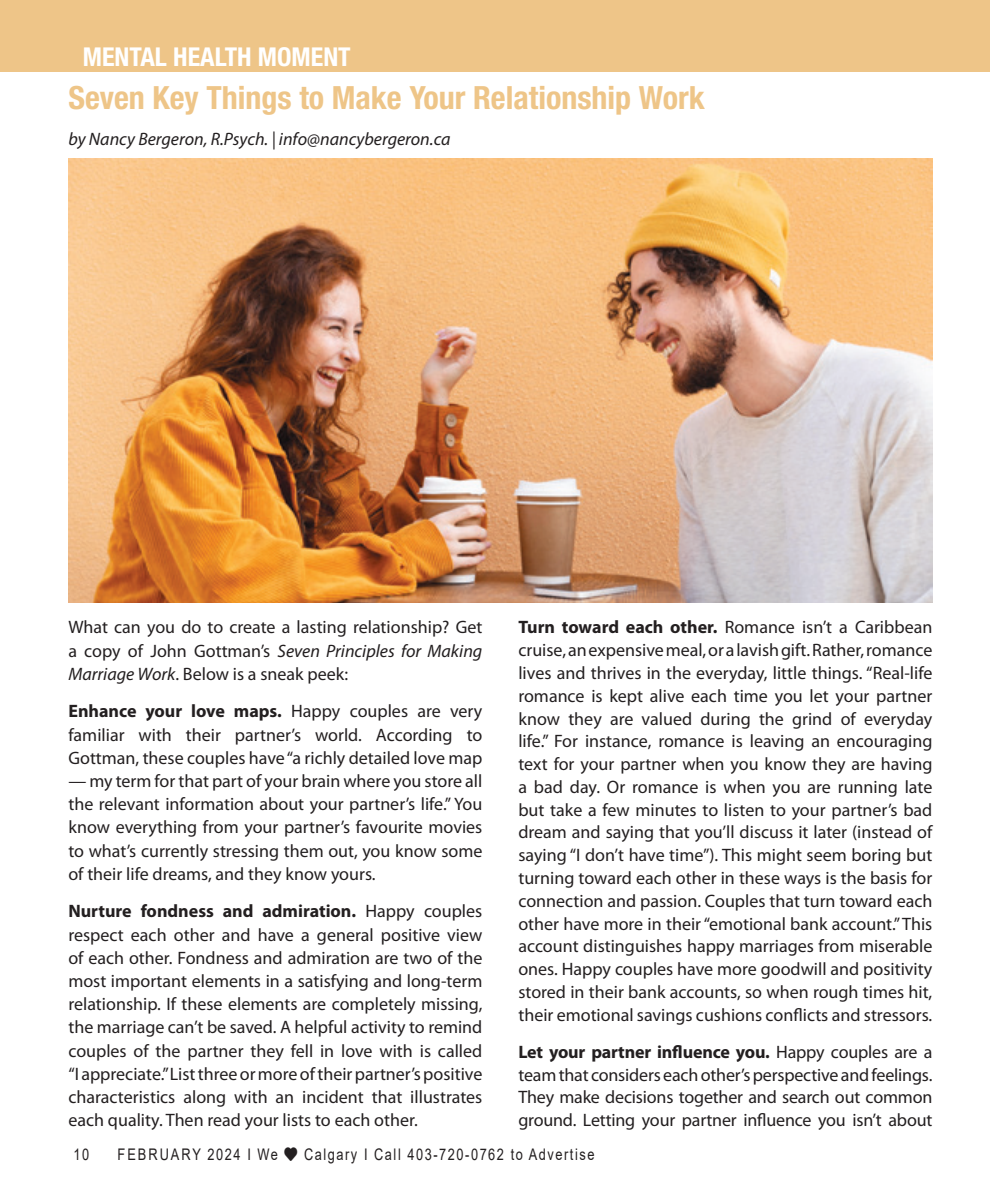
<style>
.page{position:relative;width:990px;height:1188px;background:#fff}
.page>*{position:absolute;margin:0;border:0;box-sizing:border-box;transform-origin:0 0}
.In_Around_title{font:700 condensed 32px "Helvetica Neue LT Std";color:#eec588}
.t1{font:700 condensed 26px "Helvetica Neue LT Std";color:#fff}
.Body_text{font:18px/22.8px "Myriad Pro";color:#231f20;text-align:justify}
.Body_text-2{font:italic 18px "Myriad Pro";color:#231f20}
.t2{font:16px "Arial";letter-spacing:.12em;color:#231f20;scale:.8 1}
.s1{font-style:italic}
.s2{font-weight:700}
</style>
<div class="page">
<div style="left:0;top:0;width:990px;height:72px;background:#eec588"></div>
<img style="left:68px;top:158px;width:864px;height:445px">
<p class="t1" style="left:83px;top:41px;width:270px">MENTAL HEALTH MOMENT</p>
<p class="In_Around_title" style="left:68px;top:78px;width:638px">Seven Key Things to Make Your Relationship Work</p>
<p class="Body_text-2" style="left:68px;top:128px;width:384px">by Nancy Bergeron, R.Psych. | info@nancybergeron.ca</p>
<p class="Body_text" style="left:68px;top:616px;width:415px">What can you do to create a lasting relationship? Get a copy of John Gottman’s <span class="s1">Seven Principles for Making Marriage Work</span>. Below is a sneak peek:</p>
<p class="Body_text" style="left:68px;top:699px;width:416px"><span class="s2">Enhance your love maps.</span> Happy couples are very familiar with their partner’s world. According to Gottman, these couples have “a richly detailed love map</p>
<p class="Body_text" style="left:68px;top:769px;width:415px">— my term for that part of your brain where you store all the relevant information about your partner’s life.” You know everything from your partner’s favourite movies to what’s currently stressing them out, you know some of their life dreams, and they know yours.</p>
<p class="Body_text" style="left:68px;top:899px;width:416px"><span class="s2">Nurture fondness and admiration.</span> Happy couples respect each other and have a general positive view of each other. Fondness and admiration are two of the most important elements in a satisfying and long-term relationship. If these elements are completely missing, the marriage can’t be saved. A helpful activity to remind couples of the partner they fell in love with is called “I appreciate.” List three or more of their partner’s positive characteristics along with an incident that illustrates each quality. Then read your lists to each other.</p>
<p class="Body_text" style="left:518px;top:616px;width:416px"><span class="s2">Turn toward each other.</span> Romance isn’t a Caribbean cruise, an expensive meal, or a lavish gift. Rather, romance lives and thrives in the everyday, little things. “Real-life romance is kept alive each time you let your partner know they are valued during the grind of everyday life.” For instance, romance is leaving an encouraging text for your partner when you know they are having a bad day. Or romance is when you are running late but take a few minutes to listen to your partner’s bad dream and saying that you’ll discuss it later (instead of saying “I don’t have time”). This might seem boring but turning toward each other in these ways is the basis for connection and passion. Couples that turn toward each other have more in their “emotional bank account.” This account distinguishes happy marriages from miserable ones. Happy couples have more goodwill and positivity stored in their bank accounts, so when rough times hit, their emotional savings cushions conflicts and stressors.</p>
<p class="Body_text" style="left:518px;top:1040px;width:416px"><span class="s2">Let your partner influence you.</span> Happy couples are a team that considers each other’s perspective and feelings.<br>They make decisions together and search out common ground. Letting your partner influence you isn’t about</p>
<p class="t2" style="left:74px;top:1144px;width:21px">10</p>
<p class="t2" style="left:118px;top:1144px;width:598px">FEBRUARY 2024 I We ♥ Calgary I Call 403-720-0762 to Advertise</p>
</div>
